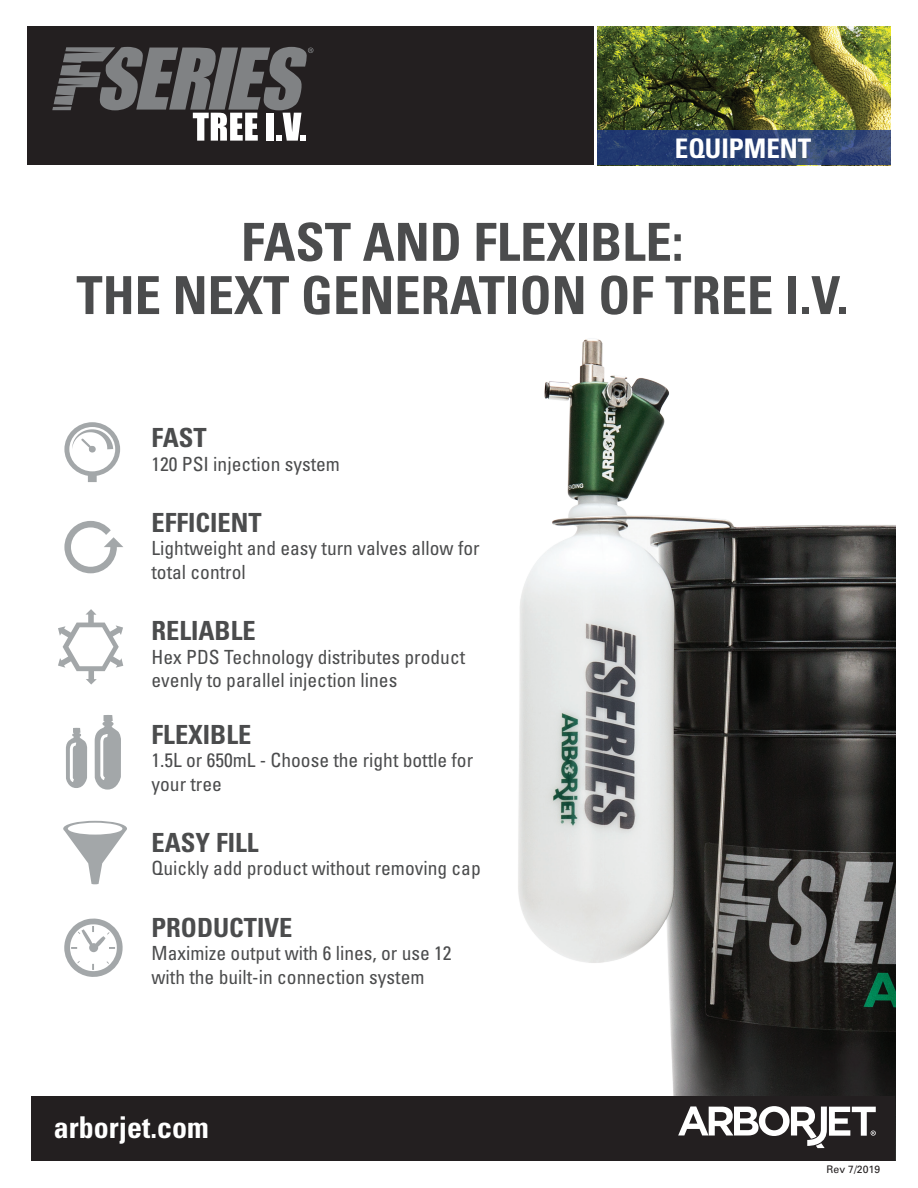
<style>
.page{position:relative;width:918px;height:1188px;background:#fff}
.page>*{position:absolute;margin:0;border:0;box-sizing:border-box;transform-origin:0 0}
.t1{font:700 condensed 52.5px/53.2px "Univers";color:#4b4c4d;text-align:center}
.t2{font:700 condensed 30px "Univers";color:#fff}
.t3{font:700 condensed 27px "Univers";color:#fff}
.t4{font:700 condensed 26.4px "Univers";color:#4b4c4d}
.t5{font:condensed 19.5px/23.4px "Univers";color:#4b4c4d}
.t6{font:10.5px "Univers";color:#231f20}
</style>
<div class="page">
<img style="left:260px;top:165px;width:635px;height:932px">
<svg style="left:64px;top:918px;width:59px;height:59px"></svg>
<svg style="left:64px;top:521px;width:59px;height:52px"></svg>
<svg style="left:58px;top:609px;width:65px;height:76px"></svg>
<svg style="left:64px;top:422px;width:56px;height:60px"></svg>
<svg style="left:66px;top:728px;width:21px;height:60px"></svg>
<svg style="left:95px;top:715px;width:26px;height:75px"></svg>
<svg style="left:63px;top:821px;width:64px;height:63px"></svg>
<div style="left:27px;top:26px;width:567px;height:139px;background:#231f20"></div>
<img style="left:597px;top:26px;width:294px;height:104px">
<hr style="left:594px;top:21px;width:3px;height:169px;background:#fff">
<svg style="left:597px;top:130px;width:294px;height:35px;background:#2a4173"></svg>
<svg style="left:52px;top:47px;width:262px;height:94px"></svg>
<div style="left:31px;top:1097px;width:864px;height:64px;background:#231f20"></div>
<svg style="left:678px;top:1106px;width:198px;height:42px"></svg>
<h3 class="t3" style="left:675px;top:132px;width:138px">EQUIPMENT</h3>
<h1 class="t1" style="left:76px;top:215px;width:773px">FAST AND FLEXIBLE:<br>THE NEXT GENERATION OF TREE I.V.</h1>
<h3 class="t4" style="left:152px;top:422px;width:57px">FAST</h3>
<p class="t5" style="left:152px;top:451px;width:190px">120 PSI injection system</p>
<h3 class="t4" style="left:152px;top:506px;width:112px">EFFICIENT</h3>
<p class="t5" style="left:152px;top:536px;width:330px">Lightweight and easy turn valves allow for total control</p>
<h3 class="t4" style="left:152px;top:615px;width:106px">RELIABLE</h3>
<p class="t5" style="left:152px;top:644px;width:315px">Hex PDS Technology distributes product evenly to parallel injection lines</p>
<h3 class="t4" style="left:152px;top:718px;width:101px">FLEXIBLE</h3>
<p class="t5" style="left:152px;top:748px;width:323px">1.5L or 650mL - Choose the right bottle for your tree</p>
<h3 class="t4" style="left:152px;top:826px;width:109px">EASY FILL</h3>
<p class="t5" style="left:152px;top:856px;width:331px">Quickly add product without removing cap</p>
<h3 class="t4" style="left:152px;top:911px;width:142px">PRODUCTIVE</h3>
<p class="t5" style="left:152px;top:941px;width:301px">Maximize output with 6 lines, or use 12 with the built-in connection system</p>
<h2 class="t2" style="left:54px;top:1109px;width:156px">arborjet.com</h2>
<p class="t6" style="left:827px;top:1163px;width:55px">Rev 7/2019</p>
</div>
